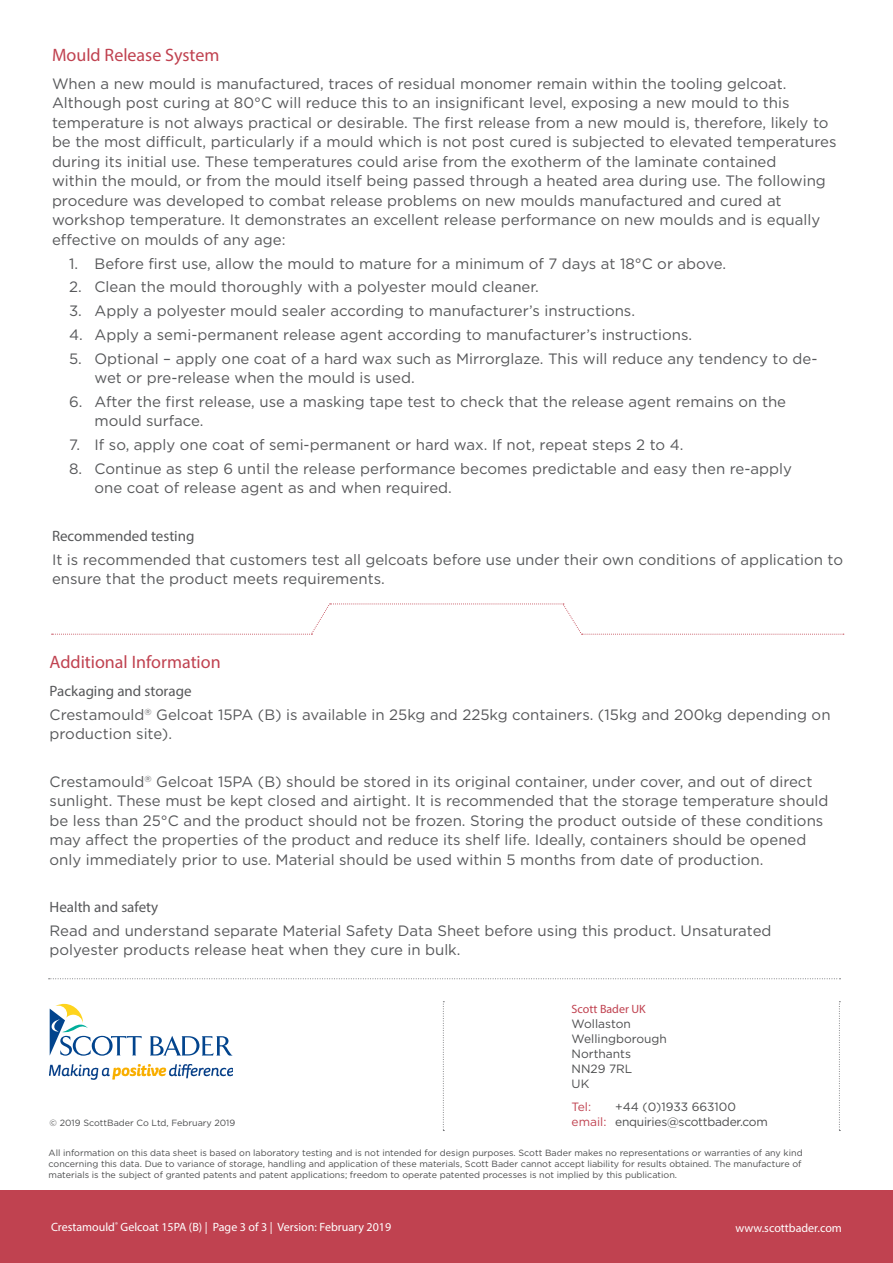
<style>
.page{position:relative;width:893px;height:1263px;background:#fff}
.page>*{position:absolute;margin:0;border:0;box-sizing:border-box;transform-origin:0 0}
.t1{font:18px "Myriad Pro";color:#c04250}
.t2{font:15px/19.5px "Gotham";color:#57585a}
.t3{font:15px "Myriad Pro";color:#57585a}
.t4{font:12px "Myriad Pro";color:#fff}
.t5{font:12px/15px "Gotham";color:#4b4c4d}
.t6{font:12px "Gotham";letter-spacing:-.02em;color:#4b4c4d}
.t7{font:12px "Myriad Pro";color:#c04250}
.t8{font:12px "Gotham";color:#c04250}
.t9{font:9px/10.8px "Gotham";color:#4b4c4d}
.s1{color:#c04250}
</style>
<div class="page">
<div style="left:0;top:1191px;width:893px;height:72px;background:#c04250"></div>
<svg style="left:52px;top:603px;width:792px;height:32px"></svg>
<svg style="left:49px;top:978px;width:791px;height:1px"></svg>
<svg style="left:443px;top:1001px;width:1px;height:130px"></svg>
<svg style="left:839px;top:1001px;width:1px;height:130px"></svg>
<svg style="left:150px;top:1036px;width:82px;height:19px"></svg>
<svg style="left:50px;top:1004px;width:92px;height:52px"></svg>
<img style="left:50px;top:1064px;width:183px;height:15px">
<p class="t1" style="left:52px;top:44px;width:169px">Mould Release System</p>
<p class="t2" style="left:52px;top:73px;width:786px">When a new mould is manufactured, traces of residual monomer remain within the tooling gelcoat.<br>Although post curing at 80°C will reduce this to an insignificant level, exposing a new mould to this temperature is not always practical or desirable. The first release from a new mould is, therefore, likely to be the most difficult, particularly if a mould which is not post cured is subjected to elevated temperatures during its initial use. These temperatures could arise from the exotherm of the laminate contained<br>within the mould, or from the mould itself being passed through a heated area during use. The following procedure was developed to combat release problems on new moulds manufactured and cured at workshop temperature. It demonstrates an excellent release performance on new moulds and is equally effective on moulds of any age:</p>
<p class="t2" style="left:69px;top:253px;width:659px">1. Before first use, allow the mould to mature for a minimum of 7 days at 18°C or above.</p>
<p class="t2" style="left:69px;top:277px;width:471px">2. Clean the mould thoroughly with a polyester mould cleaner.</p>
<p class="t2" style="left:69px;top:301px;width:568px">3. Apply a polyester mould sealer according to manufacturer’s instructions.</p>
<p class="t2" style="left:69px;top:324px;width:625px">4. Apply a semi-permanent release agent according to manufacturer’s instructions.</p>
<p class="t2" style="left:95px;top:348px;width:724px;text-indent:-26px">5. Optional – apply one coat of a hard wax such as Mirrorglaze. This will reduce any tendency to de&shy;wet or pre-release when the mould is used.</p>
<p class="t2" style="left:95px;top:391px;width:693px;text-indent:-26px">6. After the first release, use a masking tape test to check that the release agent remains on the mould surface.</p>
<p class="t2" style="left:69px;top:435px;width:616px">7. If so, apply one coat of semi-permanent or hard wax. If not, repeat steps 2 to 4.</p>
<p class="t2" style="left:95px;top:458px;width:699px;text-indent:-26px">8. Continue as step 6 until the release performance becomes predictable and easy then re-apply one coat of release agent as and when required.</p>
<p class="t3" style="left:52px;top:526px;width:144px">Recommended testing</p>
<p class="t2" style="left:52px;top:549px;width:792px">It is recommended that customers test all gelcoats before use under their own conditions of application to ensure that the product meets requirements.</p>
<p class="t1" style="left:50px;top:651px;width:173px">Additional Information</p>
<p class="t3" style="left:50px;top:681px;width:143px">Packaging and storage</p>
<p class="t2" style="left:50px;top:704px;width:782px">Crestamould<sup>®</sup> Gelcoat 15PA (B) is available in 25kg and 225kg containers. (15kg and 200kg depending on production site).</p>
<p class="t2" style="left:50px;top:771px;width:780px">Crestamould<sup>®</sup> Gelcoat 15PA (B) should be stored in its original container, under cover, and out of direct sunlight. These must be kept closed and airtight. It is recommended that the storage temperature should be less than 25°C and the product should not be frozen. Storing the product outside of these conditions may affect the properties of the product and reduce its shelf life. Ideally, containers should be opened only immediately prior to use. Material should be used within 5 months from date of production.</p>
<p class="t3" style="left:50px;top:898px;width:110px">Health and safety</p>
<p class="t2" style="left:50px;top:920px;width:723px">Read and understand separate Material Safety Data Sheet before using this product. Unsaturated polyester products release heat when they cure in bulk.</p>
<p class="t7" style="left:572px;top:1001px;width:76px">Scott Bader UK</p>
<p class="t5" style="left:572px;top:1015px;width:97px">Wollaston<br>Wellingborough<br>Northants<br>NN29 7RL<br>UK</p>
<p class="t8" style="left:572px;top:1100px;width:21px">Tel:</p>
<p class="t5" style="left:615px;top:1099px;width:122px">+44 (0)1933 663100</p>
<p class="t6" style="left:572px;top:1115px;width:198px"><span class="s1">email:</span> enquiries@scottbader.com</p>
<p class="t9" style="left:50px;top:1117px;width:187px">© 2019 ScottBader Co Ltd, February 2019</p>
<p class="t9" style="left:49px;top:1147px;width:755px">All information on this data sheet is based on laboratory testing and is not intended for design purposes. Scott Bader makes no representations or warranties of any kind concerning this data. Due to variance of storage, handling and application of these materials, Scott Bader cannot accept liability for results obtained. The manufacture of materials is the subject of granted patents and patent applications; freedom to operate patented processes is not implied by this publication.</p>
<p class="t4" style="left:51px;top:1219px;width:342px">Crestamould<sup>®</sup> Gelcoat 15PA (B) | Page 3 of 3 | Version: February 2019</p>
<p class="t4" style="left:735px;top:1220px;width:108px">www.scottbader.com</p>
</div>
